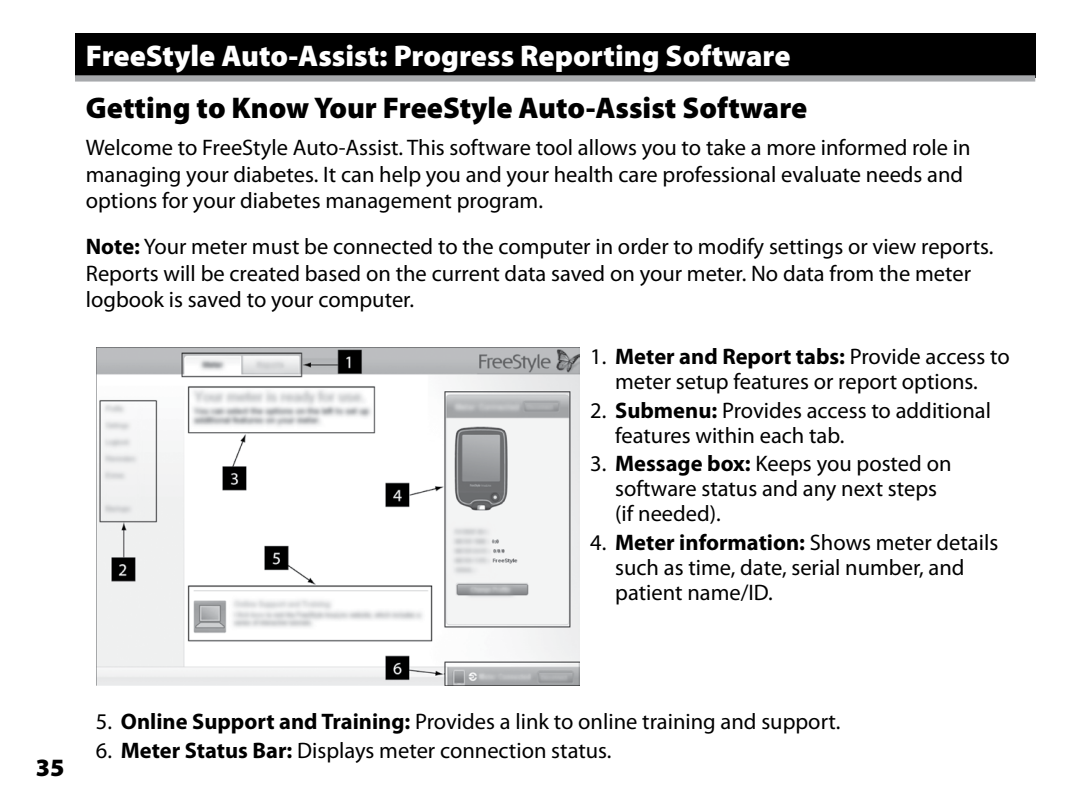
<style>
.page{position:relative;width:1080px;height:810px;background:#fff}
.page>*{position:absolute;margin:0;border:0;box-sizing:border-box;transform-origin:0 0}
.t1{font:900 30px "Myriad Pro";color:#fff}
.t2{font:900 30px "Myriad Pro";color:#000}
.t3{font:900 25px "Myriad Pro";color:#000}
.t4{font:22.5px/25px "Myriad Pro";color:#000}
.s1{font-weight:700}
</style>
<div class="page">
<div style="left:75px;top:33px;width:960px;height:45px;background:#000"></div>
<div style="left:75px;top:75px;width:960px;height:7px;background:#a7a9ac"></div>
<img style="left:97px;top:347px;width:482px;height:338px">
<h1 class="t1" style="left:86px;top:35px;width:706px">FreeStyle Auto-Assist: Progress Reporting Software</h1>
<h1 class="t2" style="left:86px;top:88px;width:723px">Getting to Know Your FreeStyle Auto-Assist Software</h1>
<p class="t4" style="left:86px;top:134px;width:886px;line-height:26.2px">Welcome to FreeStyle Auto-Assist. This software tool allows you to take a more informed role in managing your diabetes. It can help you and your health care professional evaluate needs and options for your diabetes management program.</p>
<p class="t4" style="left:86px;top:233px;width:907px;line-height:26.2px"><span class="s1">Note:</span> Your meter must be connected to the computer in order to modify settings or view reports.<br>Reports will be created based on the current data saved on your meter. No data from the meter logbook is saved to your computer.</p>
<p class="t4" style="left:590px;top:344px;width:421px;text-align:center">1. <span class="s1">Meter and Report tabs:</span> Provide access to meter setup features or report options.</p>
<p class="t4" style="left:615px;top:397px;width:377px;text-indent:-25px">2. <span class="s1">Submenu:</span> Provides access to additional features within each tab.</p>
<p class="t4" style="left:615px;top:451px;width:338px;text-indent:-25px">3. <span class="s1">Message box:</span> Keeps you posted on software status and any next steps (if needed).</p>
<p class="t4" style="left:615px;top:529px;width:385px;text-indent:-25px">4. <span class="s1">Meter information:</span> Shows meter details such as time, date, serial number, and patient name/ID.</p>
<p class="t3" style="left:36px;top:751px;width:30px">35</p>
<p class="t4" style="left:96px;top:709px;width:744px">5. <span class="s1">Online Support and Training:</span> Provides a link to online training and support.</p>
<p class="t4" style="left:96px;top:737px;width:515px">6. <span class="s1">Meter Status Bar:</span> Displays meter connection status.</p>
</div>
